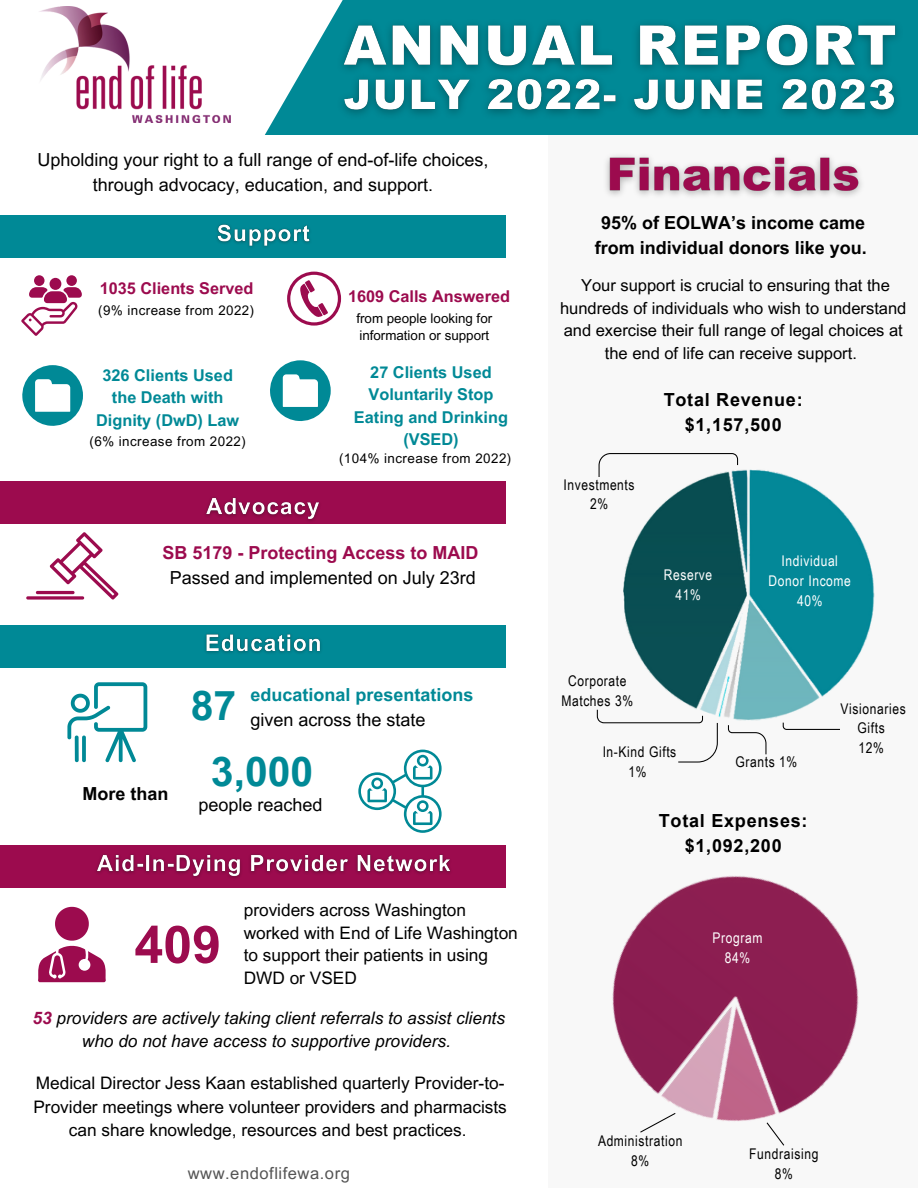
<style>
.page{position:relative;width:918px;height:1188px;background:#fff}
.page>*{position:absolute;margin:0;border:0;box-sizing:border-box;transform-origin:0 0}
.t1{font:700 51.9px "Arial MT Pro";color:#9c0b4e}
.t2{font:700 40.95px "Arial MT Pro";color:#008996}
.t3{font:18px/24.8px "Arial MT Pro";color:#000;text-align:center}
.t4{font:700 18px/24.8px "Arial MT Pro";color:#000;text-align:center}
.t5{font:700 18px "Arial";letter-spacing:.04em;color:#000}
.t6{font:700 18px "Arial MT Pro";color:#9c0b4e}
.t7{font:700 18px "Arial MT Pro";color:#008996}
.t8{font:17.25px/22.5px "Arial MT Pro";color:#000;text-align:center}
.t9{font:italic 17.25px/22.5px "Arial MT Pro";color:#000;text-align:center}
.t10{font:16.5px/22.5px "Arial MT Pro";color:#000;text-align:center}
.t11{font:16.5px "Arial MT Pro";letter-spacing:.035em;color:#545454}
.t12{font:700 16.35px/22.5px "Arial MT Pro";color:#008996;text-align:center}
.t13{font:700 16.35px "Arial MT Pro";color:#9c0b4e}
.t14{font:14.7px/19.8px "Arial Narrow";letter-spacing:.04em;color:#000;text-align:center}
.t15{font:14.7px/19.8px "Arial Narrow";letter-spacing:.04em;color:#fff;text-align:center}
.t16{font:13.35px "Arial MT Pro";letter-spacing:.035em;color:#000}
.t17{font:13.35px/17.9px "Arial MT Pro";color:#000}
.s1{font-weight:700;color:#9c0b4e}
</style>
<div class="page">
<img style="left:39px;top:7px;width:191px;height:115px">
<svg style="left:265px;top:0;width:653px;height:135px"></svg>
<div style="left:548px;top:135px;width:370px;height:1053px;background:#f8f8f8"></div>
<img style="left:623px;top:469px;width:252px;height:252px">
<svg style="left:596px;top:709px;width:122px;height:54px"></svg>
<svg style="left:782px;top:722px;width:58px;height:8px"></svg>
<svg style="left:727px;top:725px;width:40px;height:30px"></svg>
<svg style="left:598px;top:453px;width:141px;height:25px"></svg>
<img style="left:612px;top:876px;width:247px;height:245px">
<svg style="left:639px;top:1112px;width:38px;height:21px"></svg>
<svg style="left:766px;top:1122px;width:19px;height:24px"></svg>
<div style="left:66px;top:275px;width:11px;height:11px;background:#9c0b4e;border-radius:50%"></div>
<div style="left:34px;top:275px;width:11px;height:11px;background:#9c0b4e;border-radius:50%"></div>
<svg style="left:21px;top:287px;width:61px;height:49px"></svg>
<div style="left:50px;top:278px;width:11px;height:12px;background:#9c0b4e;border-radius:50%"></div>
<svg style="left:270px;top:360px;width:61px;height:61px"></svg>
<svg style="left:22px;top:365px;width:61px;height:61px"></svg>
<svg style="left:287px;top:272px;width:54px;height:54px"></svg>
<div style="left:0;top:215px;width:505px;height:43px;background:#008996"></div>
<div style="left:0;top:482px;width:505px;height:42px;background:#9c0b4e"></div>
<svg style="left:26px;top:532px;width:92px;height:68px"></svg>
<div style="left:0;top:625px;width:505px;height:43px;background:#008996"></div>
<svg style="left:67px;top:682px;width:80px;height:80px"></svg>
<svg style="left:358px;top:750px;width:84px;height:83px"></svg>
<div style="left:0;top:845px;width:505px;height:43px;background:#9c0b4e"></div>
<svg style="left:38px;top:907px;width:68px;height:75px"></svg>
<img style="left:331px;top:0;width:582px;height:135px">
<img style="left:595px;top:132px;width:277px;height:64px">
<img style="left:217px;top:224px;width:93px;height:23px">
<img style="left:206px;top:497px;width:114px;height:24px">
<img style="left:205px;top:634px;width:116px;height:19px">
<img style="left:96px;top:854px;width:355px;height:24px">
<p class="t3" style="left:37px;top:150px;width:453px">Upholding your right to a full range of end-of-life choices, through advocacy, education, and support.</p>
<p class="t13" style="left:100px;top:283px;width:155px">1035 Clients Served</p>
<p class="t16" style="left:98px;top:305px;width:158px">(9% increase from 2022)</p>
<p class="t12" style="left:96px;top:366px;width:145px">326 Clients Used the Death with<br>Dignity (DwD) Law</p>
<p class="t16" style="left:89px;top:436px;width:158px">(6% increase from 2022)</p>
<p class="t13" style="left:348px;top:290px;width:163px">1609 Calls Answered</p>
<p class="t17" style="left:356px;top:311px;width:137px">from people looking for information or support</p>
<p class="t12" style="left:354px;top:363px;width:156px">27 Clients Used<br>Voluntarily Stop<br>Eating and Drinking (VSED)</p>
<p class="t16" style="left:339px;top:453px;width:174px">(104% increase from 2022)</p>
<p class="t6" style="left:162px;top:546px;width:318px">SB 5179 - Protecting Access to MAID</p>
<p class="t3" style="left:170px;top:567px;width:308px">Passed and implemented on July 23rd</p>
<p class="t4" style="left:83px;top:784px;width:88px">More than</p>
<p class="t7" style="left:250px;top:688px;width:225px">educational presentations</p>
<p class="t2" style="left:191px;top:690px;width:47px">87</p>
<p class="t3" style="left:250px;top:709px;width:177px">given across the state</p>
<p class="t2" style="left:211px;top:756px;width:104px">3,000</p>
<p class="t3" style="left:198px;top:794px;width:126px">people reached</p>
<p class="t1" style="left:134px;top:925px;width:88px">409</p>
<p class="t8" style="left:244px;top:901px;width:276px;text-align:left">providers across Washington worked with End of Life Washington to support their patients in using<br>DWD or VSED</p>
<p class="t9" style="left:33px;top:1009px;width:474px"><span class="s1">53</span> providers are actively taking client referrals to assist clients who do not have access to supportive providers.</p>
<p class="t8" style="left:33px;top:1073px;width:475px;line-height:23.7px">Medical Director Jess Kaan established quarterly Provider-to-<br>Provider meetings where volunteer providers and pharmacists can share knowledge, resources and best practices.</p>
<p class="t11" style="left:188px;top:1167px;width:164px">www.endoflifewa.org</p>
<p class="t4" style="left:595px;top:213px;width:274px">95% of EOLWA’s income came from individual donors like you.</p>
<p class="t10" style="left:560px;top:276px;width:348px">Your support is crucial to ensuring that the hundreds of individuals who wish to understand and exercise their full range of legal choices at the end of life can receive support.</p>
<p class="t14" style="left:564px;top:474px;width:73px">Investments</p>
<p class="t14" style="left:590px;top:494px;width:20px">2%</p>
<p class="t5" style="left:664px;top:389px;width:140px">Total Revenue:</p>
<p class="t5" style="left:685px;top:414px;width:98px">$1,157,500</p>
<p class="t15" style="left:664px;top:565px;width:50px">Reserve</p>
<p class="t15" style="left:675px;top:585px;width:27px">41%</p>
<p class="t15" style="left:769px;top:551px;width:84px">Individual<br>Donor Income</p>
<p class="t15" style="left:797px;top:591px;width:27px">40%</p>
<p class="t14" style="left:561px;top:671px;width:73px">Corporate<br>Matches 3%</p>
<p class="t14" style="left:603px;top:742px;width:75px">In-Kind Gifts</p>
<p class="t14" style="left:629px;top:762px;width:20px">1%</p>
<p class="t14" style="left:736px;top:752px;width:63px">Grants 1%</p>
<p class="t5" style="left:659px;top:811px;width:150px">Total Expenses:</p>
<p class="t5" style="left:685px;top:836px;width:98px">$1,092,200</p>
<p class="t15" style="left:713px;top:928px;width:51px">Program</p>
<p class="t15" style="left:725px;top:947px;width:27px">84%</p>
<p class="t14" style="left:841px;top:698px;width:67px">Visionaries<br>Gifts</p>
<p class="t14" style="left:859px;top:738px;width:27px">12%</p>
<p class="t14" style="left:598px;top:1131px;width:86px">Administration</p>
<p class="t14" style="left:631px;top:1151px;width:20px">8%</p>
<p class="t14" style="left:749px;top:1143px;width:71px">Fundraising</p>
<p class="t14" style="left:775px;top:1164px;width:20px">8%</p>
</div>
